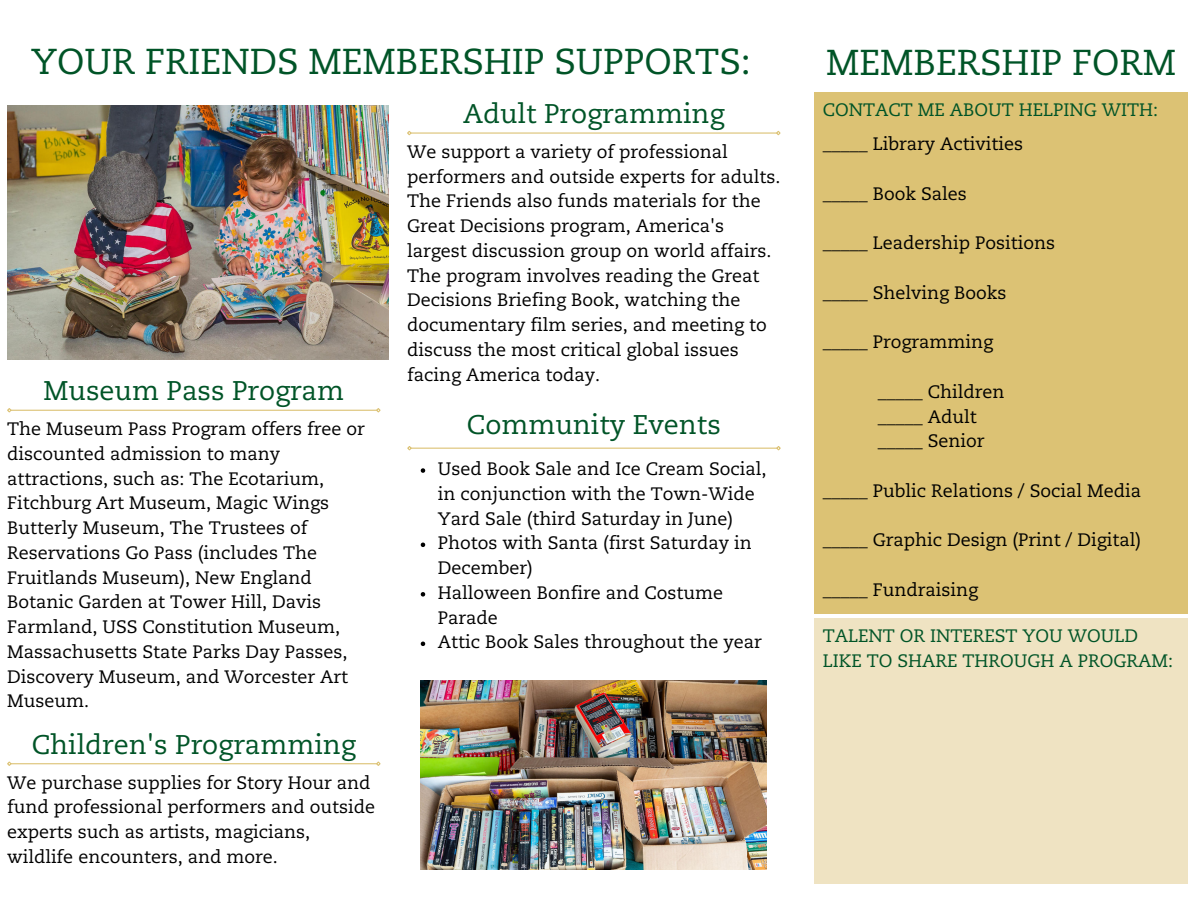
<style>
.page{position:relative;width:1188px;height:918px;background:#fff}
.page>*{position:absolute;margin:0;border:0;box-sizing:border-box;transform-origin:0 0}
.t1{font:36px "Caecilia LT Std";color:#005427}
.t2{font:27px "Caecilia LT Std";color:#005427}
.t3{font:18px/24.8px "Caecilia LT Std";color:#000}
.t4{font:18px/24.8px "Caecilia LT Std";color:#005427}
</style>
<div class="page">
<div style="left:814px;top:618px;width:374px;height:266px;background:#efe3c2"></div>
<div style="left:814px;top:92px;width:374px;height:522px;background:#dcc274"></div>
<hr style="left:411px;top:132px;width:366px;height:2px;background:#dcc274">
<svg style="left:407px;top:131px;width:6px;height:5px"></svg>
<svg style="left:775px;top:130px;width:6px;height:6px"></svg>
<hr style="left:411px;top:448px;width:366px;height:1px;background:#dcc274">
<svg style="left:407px;top:446px;width:6px;height:5px"></svg>
<svg style="left:775px;top:446px;width:6px;height:5px"></svg>
<svg style="left:421px;top:468px;width:4px;height:5px"></svg>
<svg style="left:421px;top:543px;width:4px;height:4px"></svg>
<svg style="left:421px;top:592px;width:4px;height:5px"></svg>
<svg style="left:421px;top:642px;width:4px;height:4px"></svg>
<hr style="left:11px;top:410px;width:366px;height:1px;background:#dcc274">
<svg style="left:7px;top:408px;width:6px;height:5px"></svg>
<svg style="left:375px;top:408px;width:6px;height:5px"></svg>
<hr style="left:11px;top:763px;width:366px;height:1px;background:#dcc274">
<svg style="left:7px;top:761px;width:6px;height:5px"></svg>
<svg style="left:375px;top:761px;width:6px;height:5px"></svg>
<img style="left:420px;top:680px;width:347px;height:189px">
<img style="left:7px;top:105px;width:381px;height:255px">
<p class="t1" style="left:31px;top:47px;width:721px">YOUR FRIENDS MEMBERSHIP SUPPORTS:</p>
<p class="t2" style="left:44px;top:379px;width:302px">Museum Pass Program</p>
<p class="t3" style="left:7px;top:418px;width:359px">The Museum Pass Program offers free or discounted admission to many attractions, such as: The Ecotarium, Fitchburg Art Museum, Magic Wings Butterly Museum, The Trustees of Reservations Go Pass (includes The Fruitlands Museum), New England Botanic Garden at Tower Hill, Davis Farmland, USS Constitution Museum, Massachusetts State Parks Day Passes, Discovery Museum, and Worcester Art Museum.</p>
<p class="t2" style="left:32px;top:733px;width:326px">Children's Programming</p>
<p class="t3" style="left:7px;top:771px;width:370px">We purchase supplies for Story Hour and fund professional performers and outside experts such as artists, magicians, wildlife encounters, and more.</p>
<p class="t2" style="left:463px;top:102px;width:263px">Adult Programming</p>
<p class="t3" style="left:407px;top:141px;width:375px">We support a variety of professional performers and outside experts for adults.<br>The Friends also funds materials for the Great Decisions program, America's largest discussion group on world affairs.<br>The program involves reading the Great Decisions Briefing Book, watching the documentary film series, and meeting to discuss the most critical global issues facing America today.</p>
<p class="t2" style="left:467px;top:413px;width:256px">Community Events</p>
<p class="t3" style="left:438px;top:458px;width:330px">Used Book Sale and Ice Cream Social, in conjunction with the Town-Wide<br>Yard Sale (third Saturday in June)</p>
<p class="t3" style="left:438px;top:532px;width:316px">Photos with Santa (first Saturday in<br>December)</p>
<p class="t3" style="left:438px;top:582px;width:287px">Halloween Bonfire and Costume<br>Parade</p>
<p class="t3" style="left:438px;top:631px;width:326px">Attic Book Sales throughout the year</p>
<p class="t1" style="left:826px;top:47px;width:352px">MEMBERSHIP FORM</p>
<p class="t4" style="left:823px;top:99px;width:337px">CONTACT ME ABOUT HELPING WITH:</p>
<p class="t3" style="left:823px;top:133px;width:202px">_____ Library Activities</p>
<p class="t3" style="left:823px;top:183px;width:146px">_____ Book Sales</p>
<p class="t3" style="left:823px;top:232px;width:234px">_____ Leadership Positions</p>
<p class="t3" style="left:823px;top:282px;width:185px">_____ Shelving Books</p>
<p class="t3" style="left:823px;top:331px;width:172px">_____ Programming</p>
<p class="t3" style="left:878px;top:381px;width:128px">_____ Children</p>
<p class="t3" style="left:878px;top:405px;width:101px">_____ Adult</p>
<p class="t3" style="left:878px;top:430px;width:108px">_____ Senior</p>
<p class="t3" style="left:823px;top:480px;width:320px">_____ Public Relations / Social Media</p>
<p class="t3" style="left:823px;top:529px;width:320px">_____ Graphic Design (Print / Digital)</p>
<p class="t3" style="left:823px;top:579px;width:157px">_____ Fundraising</p>
<p class="t4" style="left:823px;top:625px;width:352px">TALENT OR INTEREST YOU WOULD<br>LIKE TO SHARE THROUGH A PROGRAM:</p>
</div>
